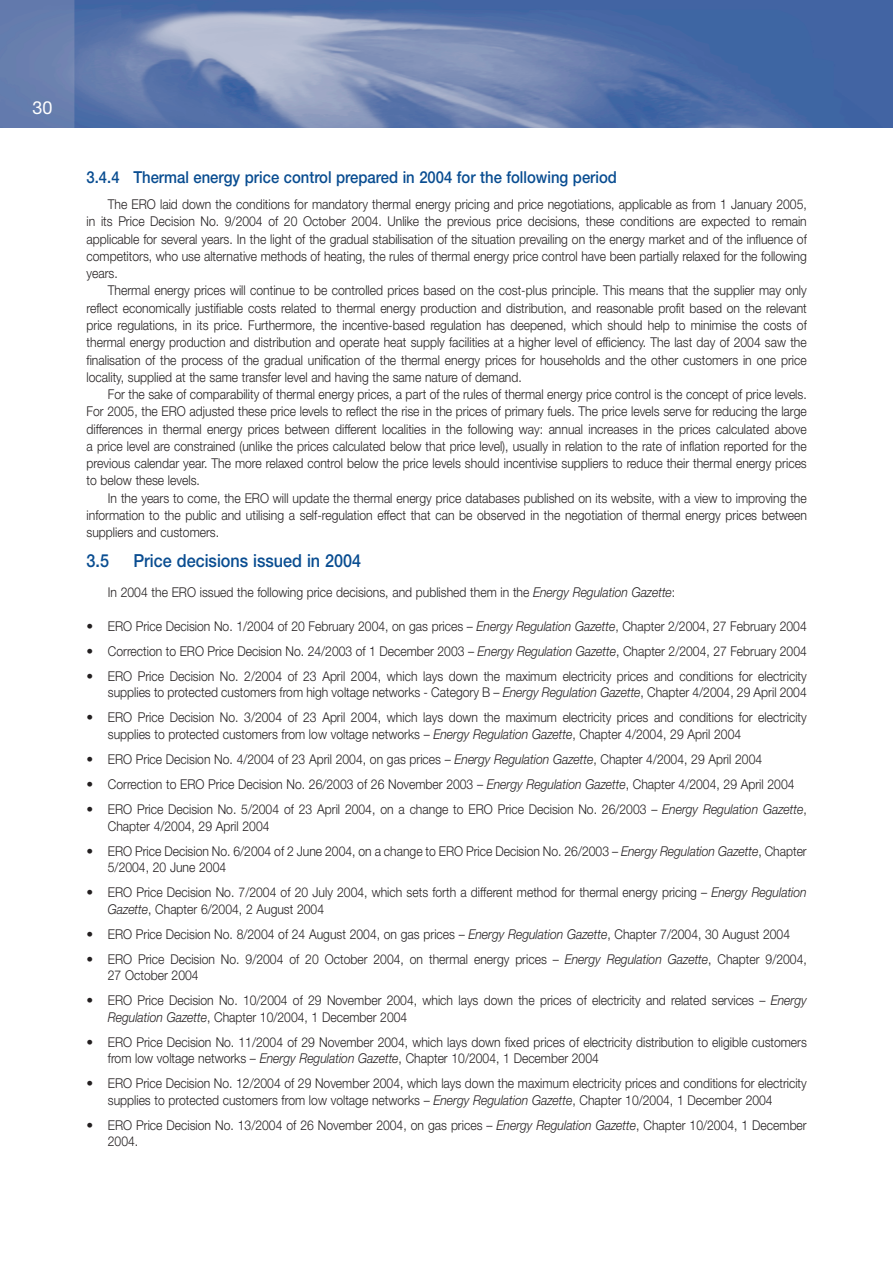
<style>
.page{position:relative;width:893px;height:1262px;background:#fff}
.page>*{position:absolute;margin:0;border:0;box-sizing:border-box;transform-origin:0 0}
.t1{font:500 18px "Helvetica Neue CE";color:#094d91;scale:.9 1}
.t2{font:18px "Helvetica Neue CE";color:#fff}
.t3{font:500 16.5px "Helvetica Neue CE";color:#094d91;scale:.9 1}
.t4{font:300 13.5px/16.5px "Helvetica Neue CE";color:#231f20}
.t5{font:300 13.5px/17.2px "Helvetica Neue CE";color:#231f20;text-align:justify;scale:.9 1}
.s1{font-style:italic}
</style>
<div class="page">
<img style="left:0;top:0;width:892px;height:128px">
<h1 class="t2" style="left:33px;top:101px;width:22px">30</h1>
<p class="t3" style="left:87px;top:172px;width:591px">3.4.4 Thermal energy price control prepared in 2004 for the following period</p>
<p class="t5" style="left:87px;top:197px;width:801px;text-indent:21px">The ERO laid down the conditions for mandatory thermal energy pricing and price negotiations, applicable as from 1 January 2005, in its Price Decision No. 9/2004 of 20 October 2004. Unlike the previous price decisions, these conditions are expected to remain applicable for several years. In the light of the gradual stabilisation of the situation prevailing on the energy market and of the influence of competitors, who use alternative methods of heating, the rules of thermal energy price control have been partially relaxed for the following years.</p>
<p class="t5" style="left:87px;top:283px;width:801px;text-indent:21px">Thermal energy prices will continue to be controlled prices based on the cost-plus principle. This means that the supplier may only reflect economically justifiable costs related to thermal energy production and distribution, and reasonable profit based on the relevant price regulations, in its price. Furthermore, the incentive-based regulation has deepened, which should help to minimise the costs of thermal energy production and distribution and operate heat supply facilities at a higher level of efficiency. The last day of 2004 saw the finalisation of the process of the gradual unification of the thermal energy prices for households and the other customers in one price locality, supplied at the same transfer level and having the same nature of demand.</p>
<p class="t5" style="left:87px;top:387px;width:801px;text-indent:21px">For the sake of comparability of thermal energy prices, a part of the rules of thermal energy price control is the concept of price levels.<br>For 2005, the ERO adjusted these price levels to reflect the rise in the prices of primary fuels. The price levels serve for reducing the large differences in thermal energy prices between different localities in the following way: annual increases in the prices calculated above a price level are constrained (unlike the prices calculated below that price level), usually in relation to the rate of inflation reported for the previous calendar year. The more relaxed control below the price levels should incentivise suppliers to reduce their thermal energy prices to below these levels.</p>
<p class="t5" style="left:87px;top:490px;width:801px;text-indent:21px">In the years to come, the ERO will update the thermal energy price databases published on its website, with a view to improving the information to the public and utilising a self-regulation effect that can be observed in the negotiation of thermal energy prices between suppliers and customers.</p>
<h1 class="t1" style="left:87px;top:554px;width:27px">3.5</h1>
<h1 class="t1" style="left:133px;top:554px;width:255px">Price decisions issued in 2004</h1>
<p class="t5" style="left:108px;top:585px;width:632px">In 2004 the ERO issued the following price decisions, and published them in the <span class="s1">Energy Regulation Gazette</span>:</p>
<p class="t4" style="left:87px;top:619px;width:721px">• ERO Price Decision No. 1/2004 of 20 February 2004, on gas prices – <span class="s1">Energy Regulation Gazette</span>, Chapter 2/2004, 27 February 2004</p>
<p class="t4" style="left:87px;top:644px;width:721px">• Correction to ERO Price Decision No. 24/2003 of 1 December 2003 – <span class="s1">Energy Regulation Gazette</span>, Chapter 2/2004, 27 February 2004</p>
<p class="t4" style="left:87px;top:669px;width:721px;text-align:right">• ERO Price Decision No. 2/2004 of 23 April 2004, which lays down the maximum electricity prices and conditions for electricity supplies to protected customers from high voltage networks - Category B – <span class="s1">Energy Regulation Gazette</span>, Chapter 4/2004, 29 April 2004</p>
<p class="t4" style="left:108px;top:710px;width:700px;text-indent:-21px">• ERO Price Decision No. 3/2004 of 23 April 2004, which lays down the maximum electricity prices and conditions for electricity supplies to protected customers from low voltage networks – <span class="s1">Energy Regulation Gazette</span>, Chapter 4/2004, 29 April 2004</p>
<p class="t4" style="left:87px;top:752px;width:677px">• ERO Price Decision No. 4/2004 of 23 April 2004, on gas prices – <span class="s1">Energy Regulation Gazette</span>, Chapter 4/2004, 29 April 2004</p>
<p class="t4" style="left:87px;top:777px;width:709px">• Correction to ERO Price Decision No. 26/2003 of 26 November 2003 – <span class="s1">Energy Regulation Gazette</span>, Chapter 4/2004, 29 April 2004</p>
<p class="t4" style="left:108px;top:802px;width:700px;text-indent:-21px">• ERO Price Decision No. 5/2004 of 23 April 2004, on a change to ERO Price Decision No. 26/2003 – <span class="s1">Energy Regulation Gazette</span>,<br>Chapter 4/2004, 29 April 2004</p>
<p class="t4" style="left:108px;top:843px;width:700px;text-indent:-21px">• ERO Price Decision No. 6/2004 of 2 June 2004, on a change to ERO Price Decision No. 26/2003 – <span class="s1">Energy Regulation Gazette</span>, Chapter<br>5/2004, 20 June 2004</p>
<p class="t4" style="left:108px;top:885px;width:700px;text-indent:-21px">• ERO Price Decision No. 7/2004 of 20 July 2004, which sets forth a different method for thermal energy pricing – <span class="s1">Energy Regulation<br>Gazette</span>, Chapter 6/2004, 2 August 2004</p>
<p class="t4" style="left:87px;top:926px;width:705px">• ERO Price Decision No. 8/2004 of 24 August 2004, on gas prices – <span class="s1">Energy Regulation Gazette</span>, Chapter 7/2004, 30 August 2004</p>
<p class="t4" style="left:108px;top:951px;width:700px;text-indent:-21px">• ERO Price Decision No. 9/2004 of 20 October 2004, on thermal energy prices – <span class="s1">Energy Regulation Gazette</span>, Chapter 9/2004,<br>27 October 2004</p>
<p class="t4" style="left:108px;top:993px;width:700px;text-indent:-21px">• ERO Price Decision No. 10/2004 of 29 November 2004, which lays down the prices of electricity and related services – <span class="s1">Energy<br>Regulation Gazette</span>, Chapter 10/2004, 1 December 2004</p>
<p class="t4" style="left:108px;top:1034px;width:700px;text-indent:-21px">• ERO Price Decision No. 11/2004 of 29 November 2004, which lays down fixed prices of electricity distribution to eligible customers from low voltage networks – <span class="s1">Energy Regulation Gazette</span>, Chapter 10/2004, 1 December 2004</p>
<p class="t4" style="left:108px;top:1076px;width:700px;text-indent:-21px">• ERO Price Decision No. 12/2004 of 29 November 2004, which lays down the maximum electricity prices and conditions for electricity supplies to protected customers from low voltage networks – <span class="s1">Energy Regulation Gazette</span>, Chapter 10/2004, 1 December 2004</p>
<p class="t4" style="left:108px;top:1117px;width:700px;text-indent:-21px">• ERO Price Decision No. 13/2004 of 26 November 2004, on gas prices – <span class="s1">Energy Regulation Gazette</span>, Chapter 10/2004, 1 December<br>2004.</p>
</div>
